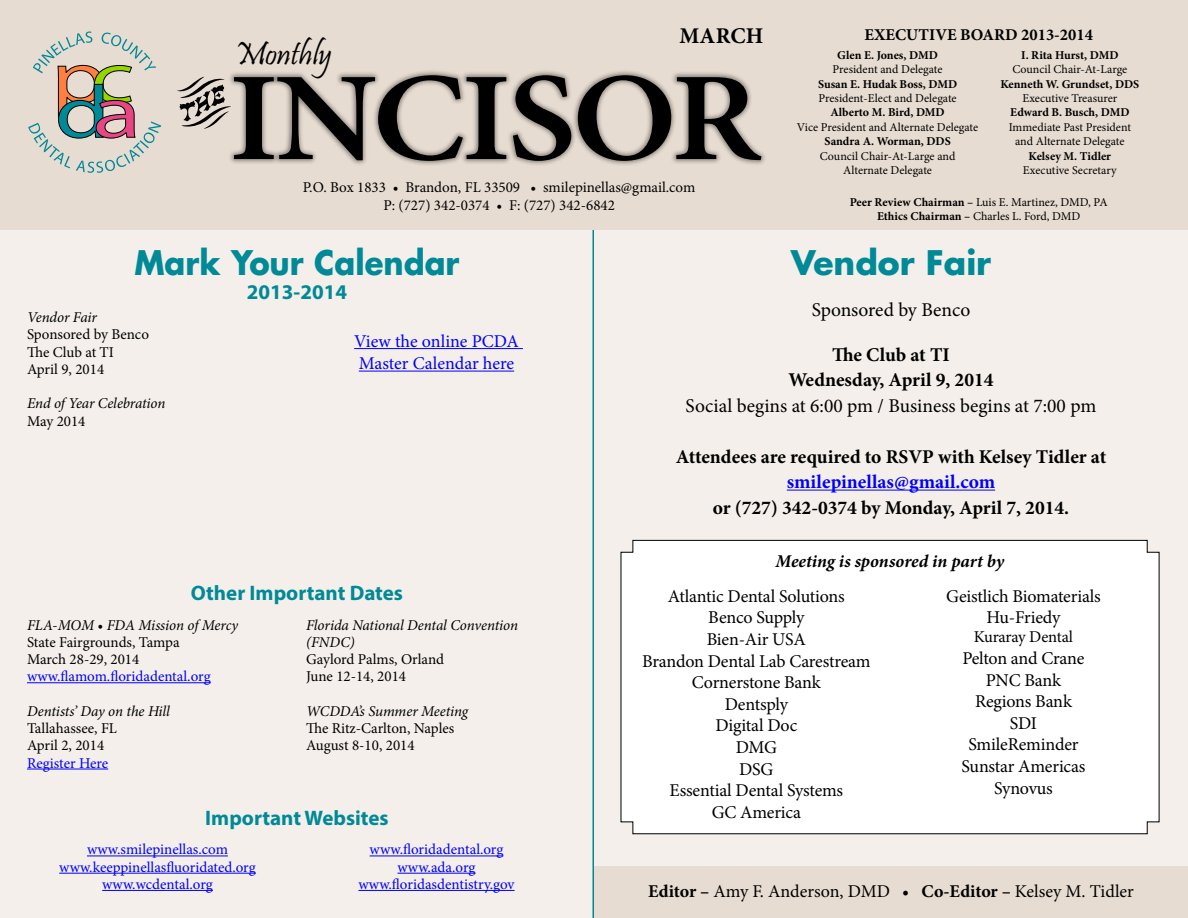
<style>
.page{position:relative;width:1188px;height:918px;background:#f4efea}
.page>*{position:absolute;margin:0;border:0;box-sizing:border-box;transform-origin:0 0}
.t1{font:600 126px "Minion Pro";letter-spacing:-.03em;color:#000;scale:1.1 1}
.t2{font:700 33px "Futura";color:#008996;scale:.93 1}
.t3{font:700 33px "Futura";color:#008996}
.t4{font:33px "Pristina";color:#000}
.t5{font:700 22.5px "Minion Pro";color:#000}
.t6{font:700 21px "Myriad Pro";color:#008996}
.t7{font:700 19.5px/25.5px "Minion Pro";color:#000;text-align:center}
.t8{font:19.5px "Minion Pro";color:#000}
.t9{font:700 19.5px "Minion Pro";color:#00f}
.t10{font:18px/21.6px "Minion Pro";letter-spacing:-.01em;color:#000;text-align:center}
.t11{font:18px/22.5px "Minion Pro";color:#00f}
.t12{font:italic 700 18px "Minion Pro";color:#000}
.t13{font:700 16.5px "Minion Pro";color:#000}
.t14{font:16.5px "Minion Pro";letter-spacing:-.01em;color:#000}
.t15{font:15px/17.2px "Minion Pro";color:#000}
.t16{font:15px/17.2px "Minion Pro";color:#00f;text-align:center}
.t17{font:italic 15px/17.2px "Minion Pro";letter-spacing:-.01em;color:#000}
.t18{font:12px/14.4px "Minion Pro";letter-spacing:-.005em;color:#000;text-align:center}
.t19{font:700 12px "Minion Pro";color:#000}
.s1{font-weight:700}
</style>
<div class="page">
<div style="left:594px;top:866px;width:594px;height:52px;background:#e7dcd1"></div>
<hr style="left:787px;top:490px;width:208px;height:1px;background:#00f">
<hr style="left:354px;top:348px;width:169px;height:1px;background:#00f">
<hr style="left:359px;top:371px;width:155px;height:1px;background:#00f">
<hr style="left:592px;top:222px;width:2px;height:696px;background:#008996">
<hr style="left:27px;top:682px;width:184px;height:1px;background:#00f">
<hr style="left:27px;top:769px;width:81px;height:1px;background:#00f">
<div style="left:620px;top:540px;width:540px;height:295px;background:#fff"></div>
<div style="left:0;top:0;width:1188px;height:230px;background:#e7dcd1"></div>
<svg style="left:28px;top:31px;width:133px;height:142px"></svg>
<svg style="left:177px;top:77px;width:51px;height:52px"></svg>
<div style="left:228px;top:69px;width:539px;height:97px;background:#000;opacity:.4"></div>
<hr style="left:87px;top:856px;width:141px;height:1px;background:#00f">
<hr style="left:59px;top:873px;width:197px;height:1px;background:#00f">
<hr style="left:102px;top:890px;width:111px;height:1px;background:#00f">
<hr style="left:370px;top:856px;width:133px;height:1px;background:#00f">
<hr style="left:398px;top:873px;width:77px;height:1px;background:#00f">
<hr style="left:358px;top:890px;width:157px;height:1px;background:#00f">
<h3 class="t5" style="left:679px;top:20px;width:37px">March</h3>
<h2 class="t4" style="left:235px;top:36px;width:99px">Monthly</h2>
<h1 class="t1" style="left:229px;top:32px;width:485px">INCISOR</h1>
<p class="t15" style="left:303px;top:178px;width:394px;line-height:18px;text-align:center">P.O. Box 1833 • Brandon, FL 33509 • smilepinellas@gmail.com<br>P: (727) 342-0374 • F: (727) 342-6842</p>
<h3 class="t13" style="left:865px;top:24px;width:230px">EXECUTIVE BOARD 2013-2014</h3>
<p class="t19" style="left:837px;top:46px;width:102px">Glen E. Jones, DMD</p>
<p class="t18" style="left:833px;top:62px;width:111px">President and Delegate</p>
<p class="t19" style="left:818px;top:75px;width:141px">Susan E. Hudak Boss, DMD</p>
<p class="t18" style="left:819px;top:91px;width:140px">President-Elect and Delegate</p>
<p class="t19" style="left:831px;top:104px;width:116px">Alberto M. Bird, DMD</p>
<p class="t18" style="left:797px;top:120px;width:183px">Vice President and Alternate Delegate</p>
<p class="t19" style="left:825px;top:133px;width:128px">Sandra A. Worman, DDS</p>
<p class="t18" style="left:820px;top:149px;width:137px">Council Chair-At-Large and<br>Alternate Delegate</p>
<p class="t19" style="left:1021px;top:46px;width:99px">I. Rita Hurst, DMD</p>
<p class="t18" style="left:1012px;top:62px;width:116px">Council Chair-At-Large</p>
<p class="t19" style="left:1000px;top:75px;width:140px">Kenneth W. Grundset, DDS</p>
<p class="t18" style="left:1022px;top:91px;width:96px">Executive Treasurer</p>
<p class="t19" style="left:1010px;top:104px;width:121px">Edward B. Busch, DMD</p>
<p class="t18" style="left:1009px;top:120px;width:124px">Immediate Past President and Alternate Delegate</p>
<p class="t19" style="left:1029px;top:147px;width:84px">Kelsey M. Tidler</p>
<p class="t18" style="left:1023px;top:163px;width:95px">Executive Secretary</p>
<p class="t18" style="left:850px;top:195px;width:259px;line-height:13.8px"><span class="s1">Peer Review Chairman –</span> Luis E. Martinez, DMD, PA<br><span class="s1">Ethics Chairman –</span> Charles L. Ford, DMD</p>
<h2 class="t2" style="left:134px;top:239px;width:351px">Mark Your Calendar</h2>
<h3 class="t6" style="left:247px;top:278px;width:102px">2013-2014</h3>
<p class="t17" style="left:27px;top:309px;width:71px">Vendor Fair</p>
<p class="t15" style="left:27px;top:326px;width:123px">Sponsored by Benco<br>The Club at TI<br>April 9, 2014</p>
<p class="t17" style="left:27px;top:395px;width:140px">End of Year Celebration</p>
<p class="t15" style="left:27px;top:412px;width:60px">May 2014</p>
<h3 class="t11" style="left:354px;top:330px;width:166px">View the online PCDA<br>Master Calendar here</h3>
<h3 class="t6" style="left:191px;top:579px;width:214px">Other Important Dates</h3>
<p class="t17" style="left:27px;top:616px;width:213px">FLA-MOM • FDA Mission of Mercy</p>
<p class="t15" style="left:27px;top:633px;width:154px">State Fairgrounds, Tampa<br>March 28-29, 2014</p>
<p class="t16" style="left:27px;top:668px;width:185px">www.flamom.floridadental.org</p>
<p class="t17" style="left:27px;top:702px;width:145px">Dentists’ Day on the Hill</p>
<p class="t15" style="left:27px;top:720px;width:92px">Tallahassee, FL<br>April 2, 2014</p>
<p class="t16" style="left:27px;top:754px;width:83px">Register Here</p>
<p class="t17" style="left:306px;top:616px;width:214px">Florida National Dental Convention (FNDC)</p>
<p class="t15" style="left:306px;top:651px;width:140px">Gaylord Palms, Orland<br>June 12-14, 2014</p>
<p class="t17" style="left:306px;top:702px;width:164px">WCDDA’s Summer Meeting</p>
<p class="t15" style="left:306px;top:720px;width:150px">The Ritz-Carlton, Naples<br>August 8-10, 2014</p>
<h3 class="t6" style="left:205px;top:804px;width:185px">Important Websites</h3>
<p class="t16" style="left:59px;top:841px;width:198px">www.smilepinellas.com www.keeppinellasfluoridated.org www.wcdental.org</p>
<p class="t16" style="left:358px;top:841px;width:158px">www.floridadental.org www.ada.org www.floridasdentistry.gov</p>
<h2 class="t3" style="left:791px;top:239px;width:202px">Vendor Fair</h2>
<h3 class="t8" style="left:812px;top:297px;width:160px">Sponsored by Benco</h3>
<h3 class="t7" style="left:788px;top:341px;width:207px">The Club at TI<br>Wednesday, April 9, 2014</h3>
<h3 class="t8" style="left:686px;top:392px;width:412px">Social begins at 6:00 pm / Business begins at 7:00 pm</h3>
<h3 class="t7" style="left:676px;top:443px;width:432px">Attendees are required to RSVP with Kelsey Tidler at</h3>
<h3 class="t9" style="left:787px;top:468px;width:210px">smilepinellas@gmail.com</h3>
<h3 class="t7" style="left:713px;top:494px;width:358px">or (727) 342-0374 by Monday, April 7, 2014.</h3>
<h3 class="t12" style="left:776px;top:548px;width:230px">Meeting is sponsored in part by</h3>
<h3 class="t10" style="left:642px;top:585px;width:230px">Atlantic Dental Solutions<br>Benco Supply<br>Bien-Air USA<br>Brandon Dental Lab Carestream<br>Cornerstone Bank<br>Dentsply<br>Digital Doc<br>DMG<br>DSG<br>Essential Dental Systems<br>GC America</h3>
<h3 class="t10" style="left:946px;top:585px;width:156px">Geistlich Biomaterials<br>Hu-Friedy</h3>
<h3 class="t14" style="left:974px;top:626px;width:101px">Kuraray Dental</h3>
<h3 class="t10" style="left:962px;top:648px;width:125px">Pelton and Crane<br>PNC Bank<br>Regions Bank<br>SDI<br>SmileReminder<br>Sunstar Americas<br>Synovus</h3>
<h3 class="t10" style="left:648px;top:881px;width:487px"><span class="s1">Editor –</span> Amy F. Anderson, DMD • <span class="s1">Co-Editor –</span> Kelsey M. Tidler</h3>
</div>
